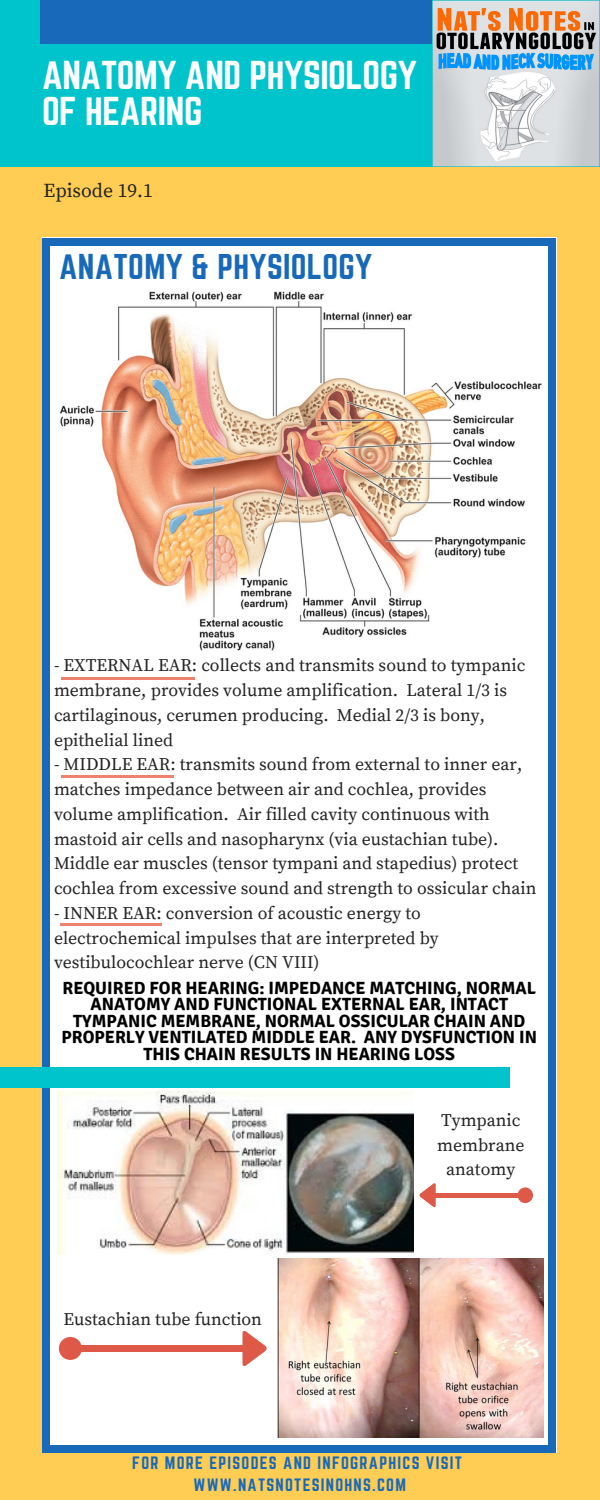
<style>
.page{position:relative;width:600px;height:1500px;background:#fff}
.page>*{position:absolute;margin:0;border:0;box-sizing:border-box;transform-origin:0 0}
.t1{font:35.4px/36px "Norwester";letter-spacing:-.01em;color:#fff}
.t2{font:31.4px "Norwester";letter-spacing:.01em;color:#1869ba}
.t3{font:19.7px "Source Serif Pro";color:#222}
.t4{font:17.7px/24.8px "Source Serif Pro";color:#222}
.t5{font:700 17.7px/16.5px "Signika";color:#000;text-align:center}
.t6{font:15.7px/21.8px "Norwester";letter-spacing:.08em;color:#1869ba;text-align:center}
</style>
<div class="page">
<div style="left:0;top:166px;width:600px;height:1334px;background:#ffcd54"></div>
<div style="left:0;top:0;width:600px;height:166px;background:#00c4cc"></div>
<div style="left:42px;top:238px;width:514px;height:1215px;background:#fff"></div>
<div style="left:549px;top:1445px;width:7px;height:7px;background:#1869ba"></div>
<div style="left:42px;top:245px;width:8px;height:1200px;background:#1869ba"></div>
<div style="left:42px;top:1445px;width:8px;height:7px;background:#1869ba"></div>
<div style="left:549px;top:245px;width:7px;height:1200px;background:#1869ba"></div>
<div style="left:49px;top:1445px;width:500px;height:7px;background:#1869ba"></div>
<div style="left:549px;top:238px;width:7px;height:8px;background:#1869ba"></div>
<div style="left:42px;top:238px;width:8px;height:8px;background:#1869ba"></div>
<div style="left:49px;top:238px;width:500px;height:8px;background:#1869ba"></div>
<div style="left:41px;top:0;width:521px;height:44px;background:#1869ba"></div>
<img style="left:433px;top:0;width:166px;height:166px">
<div style="left:0;top:1067px;width:510px;height:21px;background:#00c4cc"></div>
<svg style="left:60px;top:924px;width:13px;height:2px"></svg>
<svg style="left:149px;top:924px;width:13px;height:2px"></svg>
<hr style="left:73px;top:924px;width:76px;height:2px;background:#ee826c">
<img style="left:60px;top:291px;width:482px;height:360px">
<svg style="left:61px;top:775px;width:13px;height:3px"></svg>
<hr style="left:160px;top:775px;width:14px;height:3px;background:#ee826c">
<hr style="left:74px;top:775px;width:87px;height:3px;background:#ee826c">
<svg style="left:61px;top:678px;width:13px;height:2px"></svg>
<hr style="left:74px;top:678px;width:91px;height:2px;background:#ee826c">
<svg style="left:165px;top:678px;width:30px;height:2px"></svg>
<img style="left:277px;top:1258px;width:267px;height:180px">
<img style="left:57px;top:1091px;width:357px;height:164px">
<svg style="left:242px;top:1330px;width:25px;height:36px"></svg>
<div style="left:84px;top:1345px;width:159px;height:7px;background:#de5947"></div>
<div style="left:59px;top:1337px;width:23px;height:23px;background:#de5947;border-radius:50%"></div>
<svg style="left:82px;top:1345px;width:2px;height:7px"></svg>
<svg style="left:419px;top:1184px;width:17px;height:24px"></svg>
<div style="left:435px;top:1193px;width:81px;height:5px;background:#de5947"></div>
<div style="left:518px;top:1187px;width:15px;height:16px;background:#de5947;border-radius:50%"></div>
<h1 class="t1" style="left:42px;top:59px;width:377px">ANATOMY AND PHYSIOLOGY<br>OF HEARING</h1>
<p class="t3" style="left:44px;top:179px;width:111px">Episode 19.1</p>
<h2 class="t2" style="left:59px;top:252px;width:315px">ANATOMY &amp; PHYSIOLOGY</h2>
<p class="t4" style="left:54px;top:654px;width:473px">- EXTERNAL EAR: collects and transmits sound to tympanic membrane, provides volume amplification. Lateral 1/3 is cartilaginous, cerumen producing. Medial 2/3 is bony, epithelial lined</p>
<p class="t4" style="left:54px;top:753px;width:484px">- MIDDLE EAR: transmits sound from external to inner ear, matches impedance between air and cochlea, provides volume amplification. Air filled cavity continuous with mastoid air cells and nasopharynx (via eustachian tube).<br>Middle ear muscles (tensor tympani and stapedius) protect cochlea from excessive sound and strength to ossicular chain</p>
<p class="t4" style="left:54px;top:901px;width:386px">- INNER EAR: conversion of acoustic energy to electrochemical impulses that are interpreted by vestibulocochlear nerve (CN VIII)</p>
<p class="t5" style="left:61px;top:980px;width:477px">REQUIRED FOR HEARING: IMPEDANCE MATCHING, NORMAL ANATOMY AND FUNCTIONAL EXTERNAL EAR, INTACT TYMPANIC MEMBRANE, NORMAL OSSICULAR CHAIN AND PROPERLY VENTILATED MIDDLE EAR. ANY DYSFUNCTION IN THIS CHAIN RESULTS IN HEARING LOSS</p>
<p class="t4" style="left:63px;top:1307px;width:200px">Eustachian tube function</p>
<p class="t4" style="left:437px;top:1108px;width:89px;text-align:center">Tympanic membrane anatomy</p>
<p class="t6" style="left:132px;top:1453px;width:331px">FOR MORE EPISODES AND INFOGRAPHICS VISIT<br>WWW.NATSNOTESINOHNS.COM</p>
</div>
